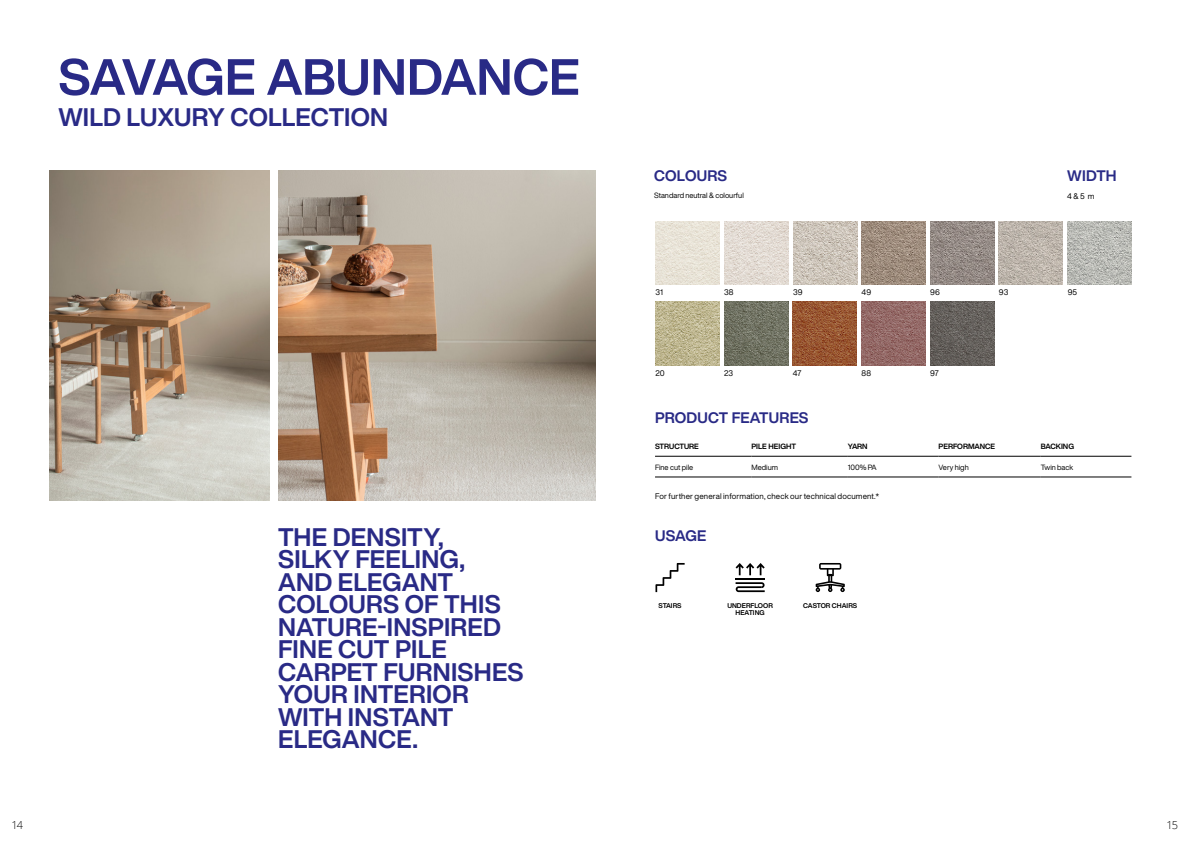
<style>
.page{position:relative;width:1191px;height:842px;background:#fff}
.page>*{position:absolute;margin:0;border:0;box-sizing:border-box;transform-origin:0 0}
.Body{font:700 50px "Helvetica Now Display";letter-spacing:-.005em;color:#292a86}
.Body-2{font:700 25px/22.5px "Helvetica Now Display";letter-spacing:.01em;color:#292a86}
.Body-3{font:700 15px "Helvetica Now Display";letter-spacing:.01em;color:#292a86}
.t1{font:300 11px "Open Sans";color:#000}
.Body-4{font:8px "Helvetica Now Display";letter-spacing:.015em;color:#000}
.t2{font:7.5px "Helvetica Now Display";color:#000}
.t3{font:700 7.5px "Helvetica Now Display";color:#000}
.t4{font:700 6.8px/7.6px "Helvetica Now Display";letter-spacing:.01em;color:#000;text-align:center}
</style>
<div class="page">
<svg style="left:655px;top:563px;width:29px;height:29px"></svg>
<svg style="left:735px;top:563px;width:29px;height:12px"></svg>
<svg style="left:735px;top:582px;width:29px;height:10px"></svg>
<hr style="left:735px;top:578px;width:29px;height:2px;background:#000">
<svg style="left:815px;top:563px;width:29px;height:29px"></svg>
<img style="left:50px;top:171px;width:219px;height:330px">
<img style="left:278px;top:171px;width:317px;height:330px">
<hr style="left:655px;top:477px;width:96px;height:1px;background:#000">
<hr style="left:751px;top:477px;width:97px;height:1px;background:#000">
<hr style="left:848px;top:477px;width:90px;height:1px;background:#000">
<hr style="left:938px;top:477px;width:102px;height:1px;background:#000">
<hr style="left:1040px;top:477px;width:91px;height:1px;background:#000">
<hr style="left:655px;top:456px;width:96px;height:1px;background:#000">
<hr style="left:751px;top:456px;width:97px;height:1px;background:#000">
<hr style="left:848px;top:456px;width:90px;height:1px;background:#000">
<hr style="left:938px;top:456px;width:102px;height:1px;background:#000">
<hr style="left:1040px;top:456px;width:91px;height:1px;background:#000">
<img style="left:655px;top:221px;width:64px;height:64px">
<img style="left:793px;top:221px;width:64px;height:64px">
<img style="left:861px;top:221px;width:64px;height:64px">
<img style="left:861px;top:302px;width:64px;height:64px">
<img style="left:1067px;top:221px;width:64px;height:64px">
<img style="left:655px;top:302px;width:64px;height:64px">
<img style="left:724px;top:302px;width:64px;height:64px">
<img style="left:793px;top:302px;width:63px;height:64px">
<img style="left:999px;top:221px;width:63px;height:64px">
<img style="left:930px;top:221px;width:64px;height:64px">
<img style="left:930px;top:302px;width:64px;height:64px">
<img style="left:724px;top:221px;width:64px;height:64px">
<p class="Body" style="left:58px;top:42px;width:522px">SAVAGE ABUNDANCE</p>
<p class="Body-2" style="left:58px;top:106px;width:331px">WILD LUXURY COLLECTION</p>
<p class="Body-2" style="left:278px;top:525px;width:247px">THE DENSITY,<br>SILKY FEELING,<br>AND ELEGANT<br>COLOURS OF THIS<br>NATURE-INSPIRED<br>FINE CUT PILE<br>CARPET FURNISHES<br>YOUR INTERIOR<br>WITH INSTANT<br>ELEGANCE.</p>
<p class="Body-3" style="left:654px;top:165px;width:74px">COLOURS</p>
<p class="t2" style="left:654px;top:190px;width:91px">Standard neutral &amp; colourful</p>
<p class="Body-3" style="left:1067px;top:166px;width:51px">WIDTH</p>
<p class="Body-4" style="left:1067px;top:191px;width:29px">4 &amp; 5 m</p>
<p class="Body-4" style="left:655px;top:287px;width:9px">31</p>
<p class="Body-4" style="left:724px;top:287px;width:11px">38</p>
<p class="Body-4" style="left:861px;top:287px;width:11px">49</p>
<p class="Body-4" style="left:930px;top:287px;width:11px">96</p>
<p class="Body-4" style="left:999px;top:287px;width:11px">93</p>
<p class="Body-4" style="left:1067px;top:287px;width:11px">95</p>
<p class="Body-4" style="left:793px;top:287px;width:11px">39</p>
<p class="Body-4" style="left:655px;top:368px;width:11px">20</p>
<p class="Body-4" style="left:724px;top:368px;width:10px">23</p>
<p class="Body-4" style="left:793px;top:368px;width:10px">47</p>
<p class="Body-4" style="left:861px;top:368px;width:11px">88</p>
<p class="Body-4" style="left:930px;top:368px;width:10px">97</p>
<p class="Body-3" style="left:655px;top:407px;width:155px">PRODUCT FEATURES</p>
<p class="t3" style="left:655px;top:441px;width:45px">STRUCTURE</p>
<p class="t3" style="left:751px;top:441px;width:46px">PILE HEIGHT</p>
<p class="t3" style="left:848px;top:441px;width:21px">YARN</p>
<p class="t3" style="left:938px;top:441px;width:58px">PERFORMANCE</p>
<p class="t3" style="left:1040px;top:441px;width:35px">BACKING</p>
<p class="t2" style="left:655px;top:462px;width:40px">Fine cut pile</p>
<p class="t2" style="left:751px;top:462px;width:28px">Medium</p>
<p class="t2" style="left:848px;top:462px;width:30px">100% PA</p>
<p class="t2" style="left:938px;top:462px;width:32px">Very high</p>
<p class="t2" style="left:1040px;top:462px;width:34px">Twin back</p>
<p class="Body-4" style="left:655px;top:491px;width:226px">For further general information, check our technical document.*</p>
<p class="Body-3" style="left:655px;top:525px;width:53px">USAGE</p>
<p class="t4" style="left:658px;top:601px;width:25px">STAIRS</p>
<p class="t4" style="left:803px;top:601px;width:55px">CASTOR CHAIRS</p>
<p class="t4" style="left:727px;top:601px;width:47px">UNDERFLOOR<br>HEATING</p>
<p class="t1" style="left:11px;top:818px;width:13px">14</p>
<p class="t1" style="left:1166px;top:818px;width:13px">15</p>
</div>
